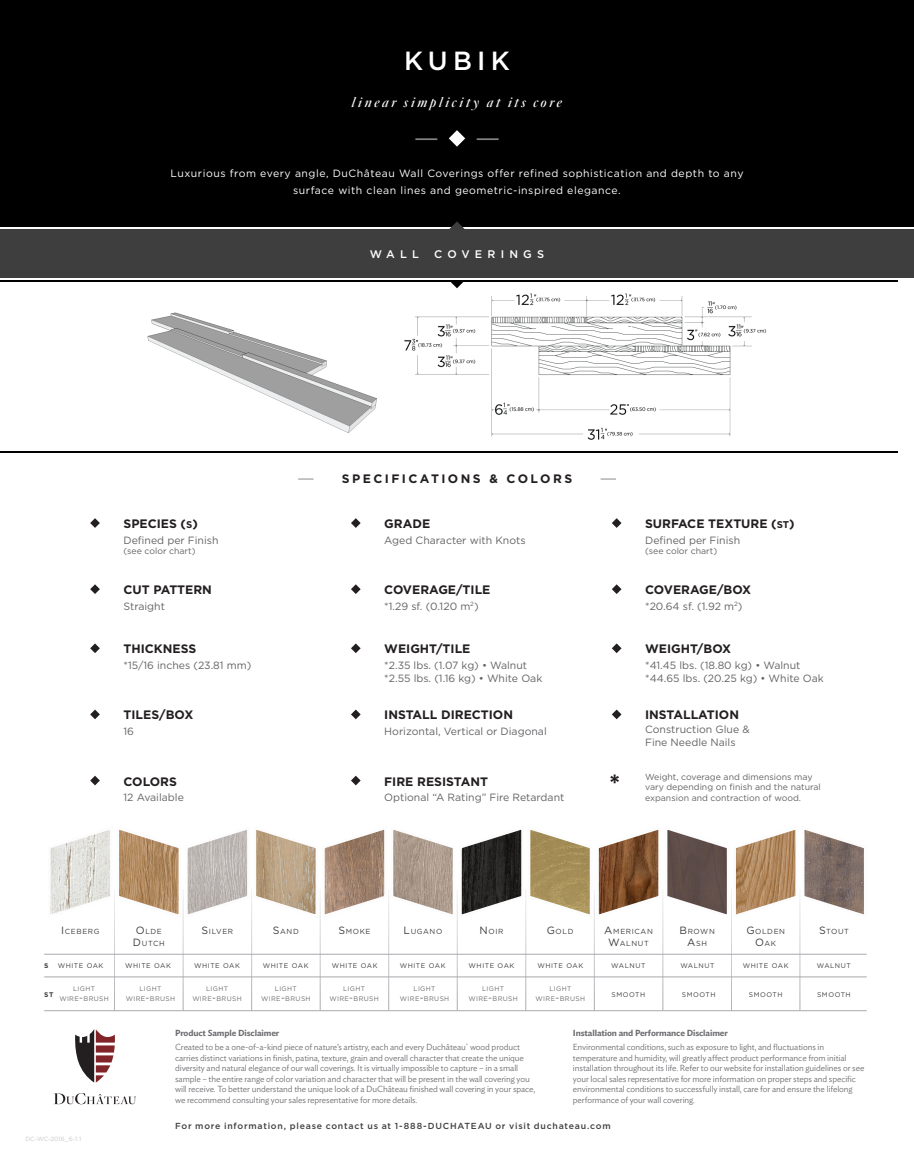
<style>
.page{position:relative;width:914px;height:1166px;background:#fff}
.page>*{position:absolute;margin:0;border:0;box-sizing:border-box;transform-origin:0 0}
.t1{font:500 26.25px "Gotham HTF";letter-spacing:.2em;color:#fff}
.t2{font:700 26.25px "Gotham HTF";color:#231f20}
.t3{font:italic 500 14px "Quarto";letter-spacing:.2em;color:#fff}
.t4{font:700 12.25px "Gotham HTF";color:#231f20}
.t5{font:700 12.25px "Gotham HTF";letter-spacing:.2em;color:#231f20}
.t6{font:500 11.03px "Gotham HTF";letter-spacing:.47em;color:#fff}
.t7{font:10.5px/12.6px "Gotham HTF";color:#636366}
.t8{font:10.5px/17.5px "Gotham HTF";letter-spacing:.05em;color:#fff;text-align:center}
.t9{font:300 8.75px/10.5px "Ideal Sans";letter-spacing:-.01em;color:#6c6d70}
.t10{font:8.75px/10.5px "Gotham HTF";color:#636366}
.t11{font:500 8.75px "Gotham HTF";letter-spacing:.085em;color:#3e3e3f}
.t12{font:600 8.75px "Ideal Sans";letter-spacing:-.01em;color:#6c6d70}
.t13{font:7.35px/12.2px "Gotham HTF";letter-spacing:.08em;color:#3e3e3f;text-align:center}
.t14{font:6.65px/10.5px "Gotham HTF";letter-spacing:.055em;color:#6c6d70;text-align:center}
.t15{font:6.65px "Gotham HTF";letter-spacing:.08em;color:#3e3e3f}
.t16{font:700 6.65px "Gotham HTF";color:#3e3e3f}
.t17{font:6.12px "Gotham HTF";letter-spacing:.005em;color:#c7c8ca}
.s1{font-style:inherit}
.s2{font-size:9.8px}
.s3{font-size:10.5px}
.s4{font-size:9.45px}
.s5{font-weight:600}
</style>
<div class="page">
<svg style="left:0;top:280px;width:898px;height:172px;fill:#000"></svg>
<div style="left:0;top:0;width:914px;height:226px;background:#000"></div>
<svg style="left:449px;top:130px;width:16px;height:17px"></svg>
<hr style="left:415px;top:138px;width:22px;height:2px;background:#828281">
<hr style="left:476px;top:138px;width:22px;height:2px;background:#828281">
<div style="left:0;top:282px;width:898px;height:168px;background:#fff"></div>
<svg style="left:449px;top:280px;width:15px;height:8px"></svg>
<svg style="left:448px;top:221px;width:18px;height:9px"></svg>
<div style="left:0;top:230px;width:914px;height:48px;background:#3e3e3f"></div>
<svg style="left:298px;top:478px;width:15px;height:2px"></svg>
<svg style="left:600px;top:478px;width:16px;height:2px"></svg>
<svg style="left:54px;top:1093px;width:82px;height:11px"></svg>
<svg style="left:75px;top:1029px;width:40px;height:53px"></svg>
<img style="left:147px;top:293px;width:620px;height:147px">
<svg style="left:50px;top:829px;width:814px;height:90px"></svg>
<hr style="left:44px;top:976px;width:822px;height:1px;background:#a8a9ad">
<hr style="left:44px;top:1010px;width:822px;height:1px;background:#a8a9ad">
<hr style="left:44px;top:954px;width:822px;height:1px;background:#a8a9ad">
<svg style="left:90px;top:518px;width:10px;height:10px"></svg>
<svg style="left:90px;top:584px;width:10px;height:10px"></svg>
<svg style="left:90px;top:643px;width:10px;height:10px"></svg>
<svg style="left:90px;top:709px;width:10px;height:10px"></svg>
<svg style="left:90px;top:775px;width:10px;height:10px"></svg>
<svg style="left:351px;top:518px;width:9px;height:10px"></svg>
<svg style="left:351px;top:584px;width:9px;height:10px"></svg>
<svg style="left:351px;top:643px;width:9px;height:10px"></svg>
<svg style="left:351px;top:709px;width:9px;height:10px"></svg>
<svg style="left:351px;top:775px;width:9px;height:10px"></svg>
<svg style="left:612px;top:518px;width:9px;height:10px"></svg>
<svg style="left:612px;top:584px;width:9px;height:10px"></svg>
<svg style="left:612px;top:643px;width:9px;height:10px"></svg>
<svg style="left:612px;top:709px;width:9px;height:10px"></svg>
<h1 class="t1" style="left:404px;top:45px;width:107px">KUBIK</h1>
<h2 class="t3" style="left:352px;top:93px;width:211px">linear simplicity at its core</h2>
<p class="t8" style="left:170px;top:164px;width:574px">Luxurious from every angle, DuChâteau Wall Coverings offer refined sophistication and depth to any surface with clean lines and geometric-inspired elegance.</p>
<p class="t6" style="left:370px;top:248px;width:51px">WALL</p>
<p class="t6" style="left:434px;top:248px;width:111px">COVERINGS</p>
<h3 class="t4" style="left:123px;top:516px;width:76px">SPECIES <span class="s1">(</span><span class="s2">S</span><span class="s1">)</span></h3>
<p class="t7" style="left:123px;top:533px;width:97px">Defined per Finish</p>
<p class="t10" style="left:123px;top:546px;width:73px">(see color chart)</p>
<h3 class="t4" style="left:123px;top:583px;width:90px">CUT PATTERN</h3>
<p class="t7" style="left:123px;top:600px;width:43px">Straight</p>
<h3 class="t4" style="left:123px;top:642px;width:74px">THICKNESS</h3>
<p class="t7" style="left:123px;top:659px;width:129px">*15/16 inches (23.81 mm)</p>
<h3 class="t4" style="left:123px;top:708px;width:71px">TILES/BOX</h3>
<p class="t7" style="left:123px;top:725px;width:12px">16</p>
<h3 class="t4" style="left:123px;top:774px;width:55px">COLORS</h3>
<p class="t7" style="left:123px;top:791px;width:62px">12 Available</p>
<h3 class="t5" style="left:342px;top:472px;width:232px">SPECIFICATIONS &amp; COLORS</h3>
<h3 class="t4" style="left:384px;top:516px;width:47px">GRADE</h3>
<p class="t7" style="left:384px;top:533px;width:143px">Aged Character with Knots</p>
<h3 class="t4" style="left:384px;top:583px;width:108px">COVERAGE/TILE</h3>
<p class="t7" style="left:384px;top:600px;width:96px">*1.29 sf. (0.120 m<sup>2</sup>)</p>
<h3 class="t4" style="left:384px;top:642px;width:88px">WEIGHT/TILE</h3>
<p class="t7" style="left:384px;top:659px;width:159px">*2.35 lbs. (1.07 kg) • Walnut *2.55 lbs. (1.16 kg) • White Oak</p>
<h3 class="t4" style="left:384px;top:708px;width:130px">INSTALL DIRECTION</h3>
<p class="t7" style="left:384px;top:725px;width:164px">Horizontal, Vertical or Diagonal</p>
<h3 class="t4" style="left:384px;top:774px;width:105px">FIRE RESISTANT</h3>
<p class="t7" style="left:384px;top:791px;width:182px">Optional “A Rating” Fire Retardant</p>
<h1 class="t2" style="left:609px;top:769px;width:13px">*</h1>
<h3 class="t4" style="left:645px;top:516px;width:151px">SURFACE TEXTURE <span class="s1">(</span><span class="s2">ST</span><span class="s1">)</span></h3>
<p class="t7" style="left:645px;top:533px;width:97px">Defined per Finish</p>
<p class="t10" style="left:645px;top:546px;width:73px">(see color chart)</p>
<h3 class="t4" style="left:645px;top:583px;width:107px">COVERAGE/BOX</h3>
<p class="t7" style="left:645px;top:600px;width:99px">*20.64 sf. (1.92 m<sup>2</sup>)</p>
<h3 class="t4" style="left:645px;top:642px;width:87px">WEIGHT/BOX</h3>
<p class="t7" style="left:645px;top:659px;width:180px">*41.45 lbs. (18.80 kg) • Walnut *44.65 lbs. (20.25 kg) • White Oak</p>
<h3 class="t4" style="left:645px;top:708px;width:95px">INSTALLATION</h3>
<p class="t7" style="left:645px;top:723px;width:106px">Construction Glue &amp;<br>Fine Needle Nails</p>
<p class="t10" style="left:645px;top:771px;width:177px">Weight, coverage and dimensions may vary depending on finish and the natural expansion and contraction of wood.</p>
<p class="t13" style="left:133px;top:924px;width:33px"><span class="s3">O</span> LDE<br><span class="s3">D</span> UTCH</p>
<p class="t13" style="left:273px;top:924px;width:27px"><span class="s3">S</span>AND</p>
<p class="t13" style="left:403px;top:924px;width:40px"><span class="s3">L</span>UGANO</p>
<p class="t13" style="left:546px;top:924px;width:28px"><span class="s3">G</span>OLD</p>
<p class="t13" style="left:746px;top:924px;width:40px"><span class="s3">G</span>OLDEN<br><span class="s3">O</span>AK</p>
<p class="t13" style="left:61px;top:924px;width:40px"><span class="s3">I</span> CEBERG</p>
<p class="t13" style="left:201px;top:924px;width:33px"><span class="s3">S</span> ILVER</p>
<p class="t13" style="left:338px;top:924px;width:34px"><span class="s3">S</span>MOKE</p>
<p class="t13" style="left:479px;top:924px;width:25px"><span class="s3">N</span>OIR</p>
<p class="t13" style="left:679px;top:924px;width:37px"><span class="s3">B</span> ROWN</p>
<p class="t13" style="left:819px;top:924px;width:31px"><span class="s3">S</span>TOUT</p>
<p class="t13" style="left:687px;top:937px;width:21px"><span class="s3">A</span>SH</p>
<p class="t13" style="left:604px;top:924px;width:50px"><span class="s3">A</span>MERICAN<br><span class="s3">W</span>ALNUT</p>
<p class="t16" style="left:44px;top:962px;width:5px">S</p>
<p class="t16" style="left:44px;top:991px;width:6px">ST</p>
<p class="t15" style="left:58px;top:962px;width:47px">WHITE OAK</p>
<p class="t14" style="left:59px;top:983px;width:51px">LIGHT<br>WIRE<span class="s4">-</span>BRUSH</p>
<p class="t14" style="left:126px;top:983px;width:51px">LIGHT<br>WIRE<span class="s4">-</span>BRUSH</p>
<p class="t14" style="left:192px;top:983px;width:51px">LIGHT<br>WIRE<span class="s4">-</span>BRUSH</p>
<p class="t14" style="left:261px;top:983px;width:51px">LIGHT<br>WIRE<span class="s4">-</span>BRUSH</p>
<p class="t14" style="left:329px;top:983px;width:51px">LIGHT<br>WIRE<span class="s4">-</span>BRUSH</p>
<p class="t14" style="left:400px;top:983px;width:51px">LIGHT<br>WIRE<span class="s4">-</span>BRUSH</p>
<p class="t14" style="left:468px;top:983px;width:51px">LIGHT<br>WIRE<span class="s4">-</span>BRUSH</p>
<p class="t14" style="left:535px;top:983px;width:51px">LIGHT<br>WIRE<span class="s4">-</span>BRUSH</p>
<p class="t15" style="left:125px;top:962px;width:47px">WHITE OAK</p>
<p class="t15" style="left:194px;top:962px;width:47px">WHITE OAK</p>
<p class="t15" style="left:263px;top:962px;width:47px">WHITE OAK</p>
<p class="t15" style="left:332px;top:962px;width:47px">WHITE OAK</p>
<p class="t15" style="left:400px;top:962px;width:47px">WHITE OAK</p>
<p class="t15" style="left:468px;top:962px;width:47px">WHITE OAK</p>
<p class="t15" style="left:537px;top:962px;width:47px">WHITE OAK</p>
<p class="t15" style="left:611px;top:962px;width:36px">WALNUT</p>
<p class="t15" style="left:680px;top:962px;width:36px">WALNUT</p>
<p class="t15" style="left:742px;top:962px;width:47px">WHITE OAK</p>
<p class="t15" style="left:611px;top:990px;width:35px">SMOOTH</p>
<p class="t15" style="left:682px;top:990px;width:35px">SMOOTH</p>
<p class="t15" style="left:748px;top:990px;width:35px">SMOOTH</p>
<p class="t15" style="left:816px;top:962px;width:36px">WALNUT</p>
<p class="t15" style="left:817px;top:990px;width:35px">SMOOTH</p>
<p class="t9" style="left:175px;top:1025px;width:346px;line-height:14px"><span class="s5">Product Sample Disclaimer<br></span>Created to be a one-of-a-kind piece of nature’s artistry, each and every Duchâteau<sup>®</sup> wood product</p>
<p class="t9" style="left:175px;top:1051px;width:362px">carries distinct variations in finish, patina, texture, grain and overall character that create the unique diversity and natural elegance of our wall coverings. It is virtually impossible to capture – in a small sample – the entire range of color variation and character that will be present in the wall covering you will receive. To better understand the unique look of a DuChâteau finished wall covering in your space, we recommend consulting your sales representative for more details.</p>
<p class="t12" style="left:573px;top:1026px;width:156px">Installation and Performance Disclaimer</p>
<p class="t9" style="left:573px;top:1041px;width:293px">Environmental conditions, such as exposure to light, and fluctuations in temperature and humidity, will greatly affect product performance from initial installation throughout its life. Refer to our website for installation guidelines or see your local sales representative for more information on proper steps and specific environmental conditions to successfully install, care for and ensure the lifelong performance of your wall covering.</p>
<p class="t17" style="left:25px;top:1135px;width:57px">DC-WC-2016_6-1.1</p>
<p class="t11" style="left:175px;top:1121px;width:437px">For more information, please contact us at 1-888-DUCHATEAU or visit duchateau.com</p>
</div>
